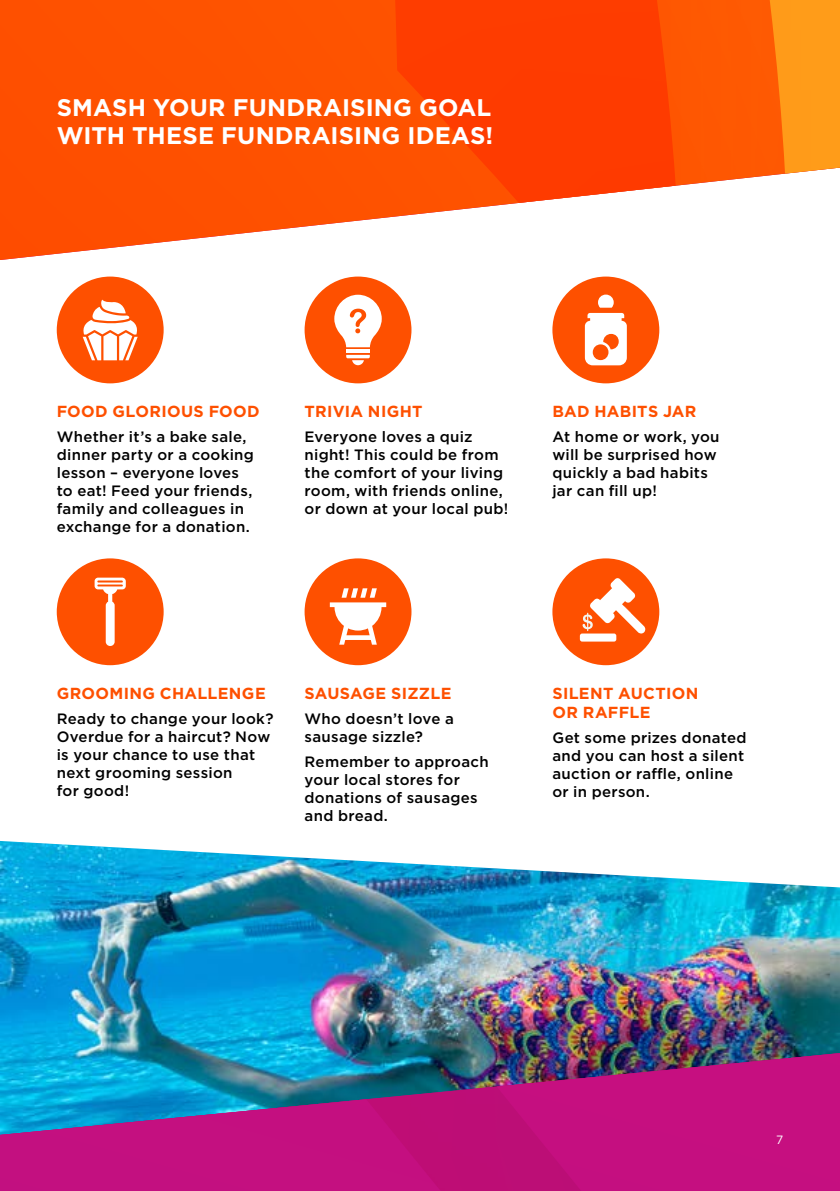
<style>
.page{position:relative;width:840px;height:1191px;background:#fff}
.page>*{position:absolute;margin:0;border:0;box-sizing:border-box;transform-origin:0 0}
.t1{font:700 24px/28.8px "Gotham";letter-spacing:.005em;color:#fff}
.t2{font:700 16px/19.2px "Gotham";letter-spacing:.02em;color:#fe5000}
.t3{font:500 15px/18px "Gotham";letter-spacing:.02em;color:#000}
.t4{font:12px "Gotham";color:#fff}
</style>
<div class="page">
<img style="left:0;top:0;width:518px;height:260px">
<img style="left:675px;top:0;width:164px;height:186px">
<svg style="left:395px;top:0;width:280px;height:203px;background:#fe4305"></svg>
<img style="left:0;top:841px;width:839px;height:212px">
<img style="left:6px;top:1053px;width:490px;height:138px">
<svg style="left:496px;top:1053px;width:343px;height:138px;background:#b5157b"></svg>
<svg style="left:0;top:1053px;width:6px;height:46px"></svg>
<svg style="left:0;top:1099px;width:440px;height:92px;background:#a3268b"></svg>
<svg style="left:835px;top:1065px;width:4px;height:126px"></svg>
<div style="left:57px;top:276px;width:106px;height:107px;background:#fe5000;border-radius:50%"></div>
<svg style="left:83px;top:300px;width:55px;height:60px"></svg>
<div style="left:57px;top:558px;width:106px;height:107px;background:#fe5000;border-radius:50%"></div>
<svg style="left:94px;top:577px;width:32px;height:69px"></svg>
<div style="left:304px;top:276px;width:107px;height:107px;background:#fe5000;border-radius:50%"></div>
<hr style="left:346px;top:349px;width:23px;height:4px;background:#fff">
<svg style="left:346px;top:355px;width:23px;height:10px"></svg>
<svg style="left:334px;top:295px;width:47px;height:52px"></svg>
<div style="left:304px;top:558px;width:107px;height:107px;background:#fe5000;border-radius:50%"></div>
<svg style="left:329px;top:588px;width:57px;height:56px"></svg>
<div style="left:552px;top:276px;width:107px;height:107px;background:#fe5000;border-radius:50%"></div>
<svg style="left:584px;top:294px;width:42px;height:71px"></svg>
<div style="left:552px;top:558px;width:107px;height:107px;background:#fe5000;border-radius:50%"></div>
<svg style="left:579px;top:578px;width:66px;height:63px"></svg>
<h1 class="t1" style="left:57px;top:93px;width:438px">SMASH YOUR FUNDRAISING GOAL<br>WITH THESE FUNDRAISING IDEAS!</h1>
<p class="t2" style="left:57px;top:402px;width:204px">FOOD GLORIOUS FOOD</p>
<p class="t3" style="left:57px;top:428px;width:199px">Whether it’s a bake sale, dinner party or a cooking lesson – everyone loves to eat! Feed your friends, family and colleagues in exchange for a donation.</p>
<p class="t2" style="left:304px;top:402px;width:119px">TRIVIA NIGHT</p>
<p class="t3" style="left:304px;top:428px;width:205px">Everyone loves a quiz night! This could be from the comfort of your living room, with friends online, or down at your local pub!</p>
<p class="t2" style="left:552px;top:402px;width:145px">BAD HABITS JAR</p>
<p class="t3" style="left:552px;top:428px;width:169px">At home or work, you will be surprised how quickly a bad habits jar can fill up!</p>
<p class="t2" style="left:57px;top:683px;width:210px">GROOMING CHALLENGE</p>
<p class="t3" style="left:57px;top:709px;width:218px">Ready to change your look?<br>Overdue for a haircut? Now is your chance to use that next grooming session<br>for good!</p>
<p class="t2" style="left:304px;top:683px;width:148px">SAUSAGE SIZZLE</p>
<p class="t3" style="left:304px;top:709px;width:151px">Who doesn’t love a sausage sizzle?</p>
<p class="t3" style="left:304px;top:752px;width:185px">Remember to approach your local stores for donations of sausages and bread.</p>
<p class="t2" style="left:552px;top:683px;width:147px">SILENT AUCTION<br>OR RAFFLE</p>
<p class="t3" style="left:552px;top:728px;width:195px">Get some prizes donated and you can host a silent auction or raffle, online or in person.</p>
<p class="t4" style="left:775px;top:1132px;width:9px">7</p>
</div>
